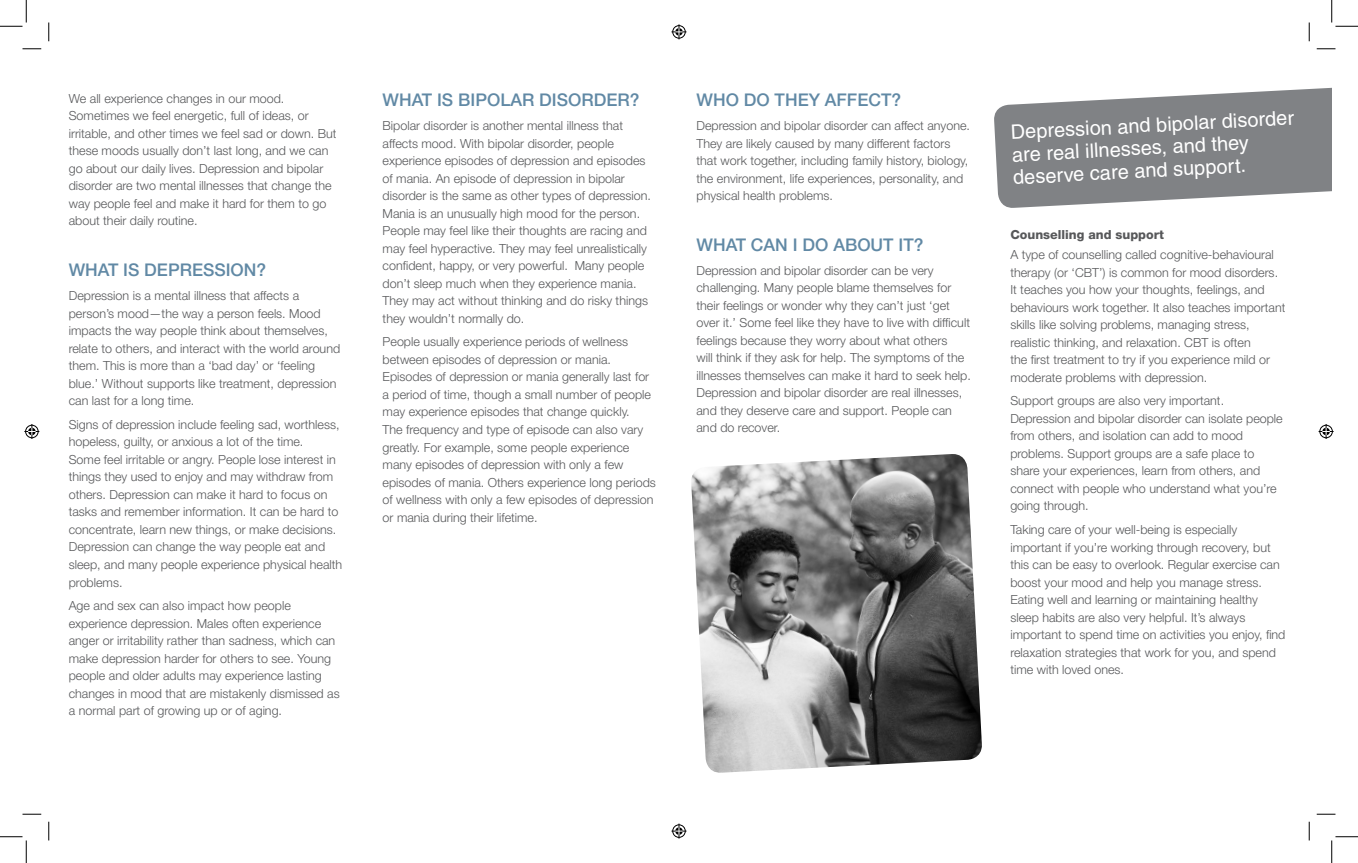
<style>
.page{position:relative;width:1358px;height:863px;background:#fff}
.page>*{position:absolute;margin:0;border:0;box-sizing:border-box;transform-origin:0 0}
.Pullquote{font:20px/22.5px "Helvetica";color:#fff}
.Heading{font:500 17.5px "Helvetica Neue LT Std";color:#6189a5}
.Body_text{font:300 12.5px/17.5px "Helvetica Neue LT Std";color:#57585a}
.Subheading{font:800 12.5px "Helvetica Neue LT Std";color:#57585a}
</style>
<div class="page">
<svg style="left:994px;top:87px;width:337px;height:121px;background:#939597"></svg>
<img style="left:691px;top:454px;width:291px;height:319px">
<svg style="left:22px;top:48px;width:19px;height:2px"></svg>
<svg style="left:1316px;top:48px;width:19px;height:2px"></svg>
<svg style="left:22px;top:813px;width:19px;height:2px"></svg>
<svg style="left:1316px;top:813px;width:19px;height:2px"></svg>
<svg style="left:48px;top:22px;width:2px;height:19px"></svg>
<svg style="left:48px;top:821px;width:2px;height:19px"></svg>
<svg style="left:1308px;top:22px;width:2px;height:19px"></svg>
<svg style="left:1308px;top:821px;width:2px;height:19px"></svg>
<svg style="left:0;top:0;width:27px;height:27px"></svg>
<svg style="left:0;top:836px;width:27px;height:26px"></svg>
<svg style="left:1331px;top:0;width:27px;height:27px"></svg>
<svg style="left:1331px;top:836px;width:27px;height:26px"></svg>
<svg style="left:671px;top:24px;width:15px;height:15px"></svg>
<svg style="left:671px;top:823px;width:15px;height:15px"></svg>
<svg style="left:24px;top:424px;width:15px;height:15px"></svg>
<svg style="left:1318px;top:424px;width:15px;height:15px"></svg>
<p class="Body_text" style="left:69px;top:89px;width:269px">We all experience changes in our mood.<br>Sometimes we feel energetic, full of ideas, or irritable, and other times we feel sad or down. But these moods usually don’t last long, and we can go about our daily lives. Depression and bipolar disorder are two mental illnesses that change the way people feel and make it hard for them to go about their daily routine.</p>
<p class="Heading" style="left:69px;top:260px;width:199px">WHAT IS DEPRESSION?</p>
<p class="Body_text" style="left:69px;top:286px;width:273px">Depression is a mental illness that affects a person’s mood—the way a person feels. Mood impacts the way people think about themselves, relate to others, and interact with the world around them. This is more than a ‘bad day’ or ‘feeling blue.’ Without supports like treatment, depression can last for a long time.</p>
<p class="Body_text" style="left:69px;top:415px;width:275px">Signs of depression include feeling sad, worthless, hopeless, guilty, or anxious a lot of the time.<br>Some feel irritable or angry. People lose interest in things they used to enjoy and may withdraw from others. Depression can make it hard to focus on tasks and remember information. It can be hard to concentrate, learn new things, or make decisions.<br>Depression can change the way people eat and sleep, and many people experience physical health problems.</p>
<p class="Body_text" style="left:69px;top:596px;width:272px">Age and sex can also impact how people experience depression. Males often experience anger or irritability rather than sadness, which can make depression harder for others to see. Young people and older adults may experience lasting changes in mood that are mistakenly dismissed as a normal part of growing up or of aging.</p>
<p class="Heading" style="left:382px;top:90px;width:258px">WHAT IS BIPOLAR DISORDER?</p>
<p class="Body_text" style="left:382px;top:117px;width:270px">Bipolar disorder is another mental illness that affects mood. With bipolar disorder, people experience episodes of depression and episodes of mania. An episode of depression in bipolar disorder is the same as other types of depression.<br>Mania is an unusually high mood for the person.<br>People may feel like their thoughts are racing and may feel hyperactive. They may feel unrealistically confident, happy, or very powerful. Many people don’t sleep much when they experience mania.<br>They may act without thinking and do risky things they wouldn’t normally do.</p>
<p class="Body_text" style="left:382px;top:333px;width:275px">People usually experience periods of wellness between episodes of depression or mania.<br>Episodes of depression or mania generally last for a period of time, though a small number of people may experience episodes that change quickly.<br>The frequency and type of episode can also vary greatly. For example, some people experience many episodes of depression with only a few episodes of mania. Others experience long periods of wellness with only a few episodes of depression or mania during their lifetime.</p>
<p class="Heading" style="left:696px;top:90px;width:206px">WHO DO THEY AFFECT?</p>
<p class="Body_text" style="left:696px;top:117px;width:275px">Depression and bipolar disorder can affect anyone.<br>They are likely caused by many different factors that work together, including family history, biology, the environment, life experiences, personality, and physical health problems.</p>
<p class="Heading" style="left:696px;top:234px;width:228px">WHAT CAN I DO ABOUT IT?</p>
<p class="Body_text" style="left:696px;top:261px;width:276px">Depression and bipolar disorder can be very challenging. Many people blame themselves for their feelings or wonder why they can’t just ‘get over it.’ Some feel like they have to live with difficult feelings because they worry about what others<br>will think if they ask for help. The symptoms of the illnesses themselves can make it hard to seek help.<br>Depression and bipolar disorder are real illnesses, and they deserve care and support. People can and do recover.</p>
<p class="Pullquote" style="left:1010px;top:121px;width:285px;rotate:-3deg">Depression and bipolar disorder are real illnesses, and they deserve care and support.</p>
<p class="Subheading" style="left:1010px;top:227px;width:155px">Counselling and support</p>
<p class="Body_text" style="left:1010px;top:245px;width:276px">A type of counselling called cognitive-behavioural therapy (or ‘CBT’) is common for mood disorders.<br>It teaches you how your thoughts, feelings, and behaviours work together. It also teaches important skills like solving problems, managing stress, realistic thinking, and relaxation. CBT is often<br>the first treatment to try if you experience mild or moderate problems with depression.</p>
<p class="Body_text" style="left:1010px;top:392px;width:274px">Support groups are also very important.<br>Depression and bipolar disorder can isolate people from others, and isolation can add to mood problems. Support groups are a safe place to share your experiences, learn from others, and connect with people who understand what you’re going through.</p>
<p class="Body_text" style="left:1010px;top:520px;width:277px">Taking care of your well-being is especially important if you’re working through recovery, but this can be easy to overlook. Regular exercise can boost your mood and help you manage stress.<br>Eating well and learning or maintaining healthy sleep habits are also very helpful. It’s always important to spend time on activities you enjoy, find relaxation strategies that work for you, and spend time with loved ones.</p>
</div>
